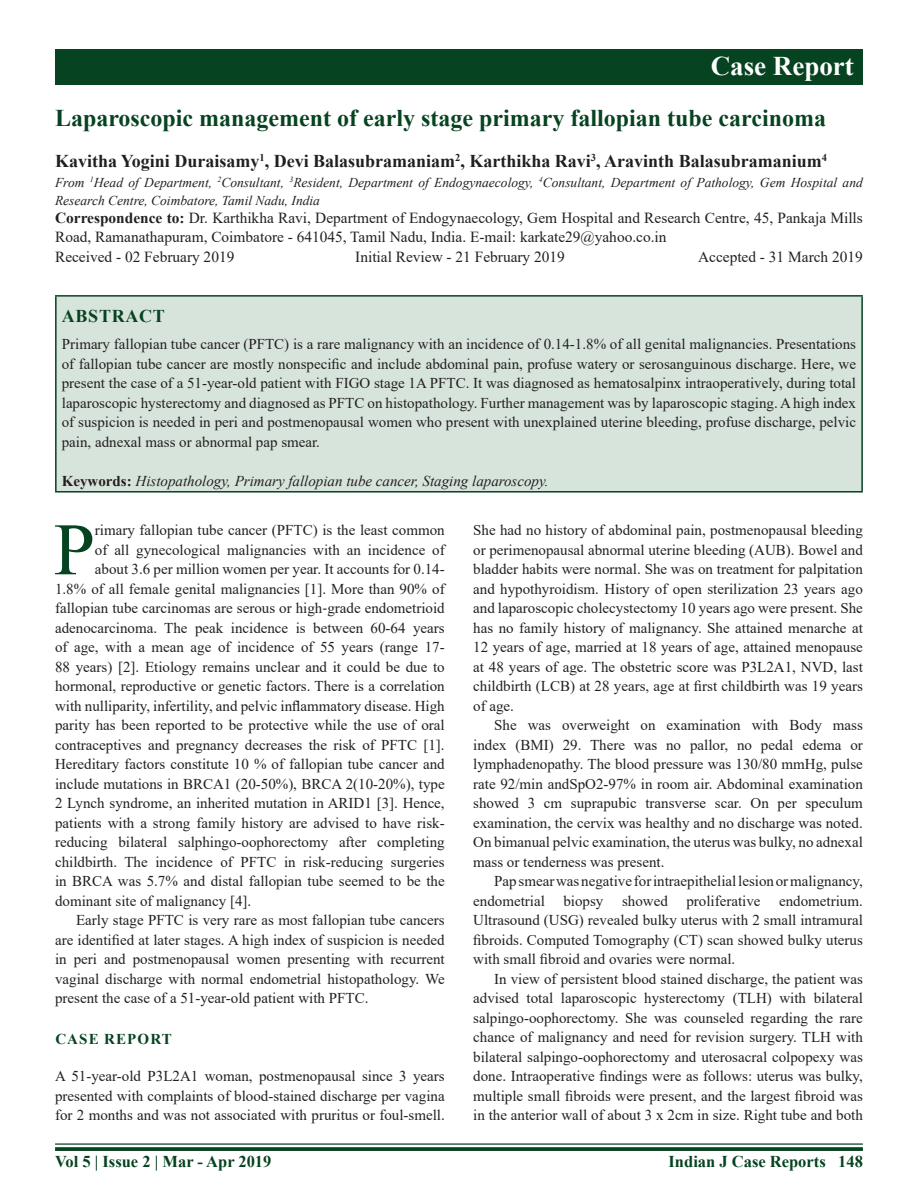
<style>
.page{position:relative;width:918px;height:1188px;background:#fff}
.page>*{position:absolute;margin:0;border:0;box-sizing:border-box;transform-origin:0 0}
.text-drop{font:73.95px "Times New Roman";color:#064320}
.t1{font:700 27px "Times New Roman";color:#fff}
.Article-title{font:700 24px "Times New Roman";color:#064320}
.Authors{font:700 18px "Times New Roman";color:#231f20}
.Abstract-Head{font:700 18px "Times New Roman";letter-spacing:.04em;color:#064320}
.t2{font:700 16.5px "Times New Roman";color:#064320}
.Correspondence{font:15.3px/18.5px "Times New Roman";color:#231f20}
.dates{font:15.3px "Times New Roman";color:#231f20}
.text{font:15px/19.5px "Times New Roman";color:#231f20;text-align:justify}
.text-drop-2{font:15px "Times New Roman";color:#231f20}
.text-first{font:15px/19.5px "Times New Roman";color:#231f20;text-align:justify}
.Abstract-Text{font:15px/19.5px "Times New Roman";color:#231f20;text-align:justify}
.Key_words{font:italic 15px "Times New Roman";color:#231f20}
.Heading1{font:700 15px "Times New Roman";letter-spacing:.075em;color:#064320}
.AuthorAffiliatio{font:italic 13.5px/18px "Times New Roman";color:#231f20}
.s1{font-weight:700}
.s2{font-weight:700;font-style:normal}
.s3{font-family:"Cambria Math"}
</style>
<div class="page">
<svg style="left:55px;top:1147px;width:808px;height:4px;background:#144e2d"></svg>
<hr style="left:55px;top:1143px;width:808px;height:2px;background:#064320">
<div style="left:55px;top:50px;width:808px;height:35px;background:#064320"></div>
<div style="left:56px;top:296px;width:806px;height:196px;background:#d7e4dc"></div>
<hr style="left:55px;top:297px;width:2px;height:194px;background:#064320">
<hr style="left:55px;top:295px;width:808px;height:2px;background:#064320">
<hr style="left:861px;top:297px;width:2px;height:194px;background:#064320">
<hr style="left:55px;top:491px;width:808px;height:2px;background:#064320">
<h2 class="t1" style="left:711px;top:46px;width:145px">Case Report</h2>
<p class="Article-title" style="left:55px;top:100px;width:773px">Laparoscopic management of early stage primary fallopian tube carcinoma</p>
<p class="Authors" style="left:55px;top:148px;width:773px">Kavitha Yogini Duraisamy<sup>1</sup>, Devi Balasubramaniam<sup>2</sup>, Karthikha Ravi<sup>3</sup>, Aravinth Balasubramanium<sup>4</sup></p>
<p class="AuthorAffiliatio" style="left:55px;top:173px;width:809px">From <sup>1</sup>Head of Department, <sup>2</sup>Consultant, <sup>3</sup>Resident, Department of Endogynaecology, <sup>4</sup>Consultant, Department of Pathology, Gem Hospital and<br>Research Centre, Coimbatore, Tamil Nadu, India</p>
<p class="Correspondence" style="left:55px;top:209px;width:809px"><span class="s1">Correspondence to:</span> Dr. Karthikha Ravi, Department of Endogynaecology, Gem Hospital and Research Centre, 45, Pankaja Mills<br>Road, Ramanathapuram, Coimbatore - 641045, Tamil Nadu, India. E-mail: karkate29@yahoo.co.in</p>
<p class="dates" style="left:55px;top:246px;width:181px">Received - 02 February 2019</p>
<p class="dates" style="left:355px;top:246px;width:211px">Initial Review - 21 February 2019</p>
<p class="dates" style="left:698px;top:246px;width:166px">Accepted - 31 March 2019</p>
<p class="Abstract-Head" style="left:62px;top:303px;width:105px">ABSTRACT</p>
<p class="Abstract-Text" style="left:62px;top:334px;width:796px">Primary fallopian tube cancer (PFTC) is a rare malignancy with an incidence of 0.14-1.8% of all genital malignancies. Presentations of fallopian tube cancer are mostly nonspecific and include abdominal pain, profuse watery or serosanguinous discharge. Here, we present the case of a 51-year-old patient with FIGO stage 1A PFTC. It was diagnosed as hematosalpinx intraoperatively, during total laparoscopic hysterectomy and diagnosed as PFTC on histopathology. Further management was by laparoscopic staging. A high index of suspicion is needed in peri and postmenopausal women who present with unexplained uterine bleeding, profuse discharge, pelvic pain, adnexal mass or abnormal pap smear.</p>
<p class="Key_words" style="left:62px;top:470px;width:488px"><span class="s2">Keywords:</span> Histopathology, Primary fallopian tube cancer, Staging laparoscopy.</p>
<p class="text-drop" style="left:54px;top:497px;width:43px">P</p>
<p class="text-drop-2" style="left:95px;top:520px;width:351px">rimary fallopian tube cancer (PFTC) is the least common</p>
<p class="text-first" style="left:473px;top:520px;width:391px">She had no history of abdominal pain, postmenopausal bleeding or perimenopausal abnormal uterine bleeding (AUB). Bowel and bladder habits were normal. She was on treatment for palpitation and hypothyroidism. History of open sterilization 23 years ago and laparoscopic cholecystectomy 10 years ago were present. She has no family history of malignancy. She attained menarche at 12 years of age, married at 18 years of age, attained menopause at 48 years of age. The obstetric score was P3L2A1, NVD, last childbirth (LCB) at 28 years, age at first childbirth was 19 years of age.</p>
<p class="text" style="left:473px;top:715px;width:391px;text-indent:21px">She was overweight on examination with Body mass index (BMI) 29. There was no pallor, no pedal edema or lymphadenopathy. The blood pressure was 130/80 mmHg, pulse rate 92/min andSpO2-97% in room air. Abdominal examination showed 3 cm suprapubic transverse scar. On per speculum examination, the cervix was healthy and no discharge was noted.<br>On bimanual pelvic examination, the uterus was bulky, no adnexal mass or tenderness was present.</p>
<p class="text" style="left:473px;top:871px;width:391px;text-indent:21px">Pap smear was negative for intraepithelial lesion or malignancy, endometrial biopsy showed proliferative endometrium.<br>Ultrasound (USG) revealed bulky uterus with 2 small intramural fibroids. Computed Tomography (CT) scan showed bulky uterus with small fibroid and ovaries were normal.</p>
<p class="text" style="left:473px;top:969px;width:391px;text-indent:21px">In view of persistent blood stained discharge, the patient was advised total laparoscopic hysterectomy (TLH) with bilateral salpingo-oophorectomy. She was counseled regarding the rare chance of malignancy and need for revision surgery. TLH with bilateral salpingo-oophorectomy and uterosacral colpopexy was done. Intraoperative findings were as follows: uterus was bulky, multiple small fibroids were present, and the largest fibroid was in the anterior wall of about 3 x 2cm in size. Right tube and both</p>
<p class="text-drop-2" style="left:95px;top:539px;width:351px">of all gynecological malignancies with an incidence of</p>
<p class="text-drop-2" style="left:95px;top:559px;width:351px">about 3.6 per million women per year. It accounts for 0.14-</p>
<p class="text-drop-2" style="left:55px;top:578px;width:391px">1.8% of all female genital malignancies [1]. More than 90% of</p>
<p class="text-drop-2" style="left:55px;top:598px;width:391px">fallopian tube carcinomas are serous or high<span class="s3">‐</span>grade endometrioid</p>
<p class="text-drop-2" style="left:55px;top:617px;width:391px">adenocarcinoma. The peak incidence is between 60-64 years</p>
<p class="text-drop-2" style="left:55px;top:637px;width:391px">of age, with a mean age of incidence of 55 years (range 17-</p>
<p class="text-drop-2" style="left:55px;top:656px;width:391px">88 years) [2]. Etiology remains unclear and it could be due to</p>
<p class="text-drop-2" style="left:55px;top:676px;width:391px">hormonal, reproductive or genetic factors. There is a correlation</p>
<p class="text-drop-2" style="left:55px;top:695px;width:391px">with nulliparity, infertility, and pelvic inflammatory disease. High</p>
<p class="text-drop-2" style="left:55px;top:715px;width:391px">parity has been reported to be protective while the use of oral</p>
<p class="text-drop-2" style="left:55px;top:734px;width:391px">contraceptives and pregnancy decreases the risk of PFTC [1].</p>
<p class="text-drop-2" style="left:55px;top:754px;width:391px">Hereditary factors constitute 10 % of fallopian tube cancer and</p>
<p class="text-drop-2" style="left:55px;top:773px;width:391px">include mutations in BRCA1 (20-50%), BRCA 2(10-20%), type</p>
<p class="text-drop-2" style="left:55px;top:793px;width:391px">2 Lynch syndrome, an inherited mutation in ARID1 [3]. Hence,</p>
<p class="text-drop-2" style="left:55px;top:812px;width:391px">patients with a strong family history are advised to have risk-</p>
<p class="text-drop-2" style="left:55px;top:832px;width:391px">reducing bilateral salphingo-oophorectomy after completing</p>
<p class="text-drop-2" style="left:55px;top:851px;width:391px">childbirth. The incidence of PFTC in risk-reducing surgeries</p>
<p class="text-drop-2" style="left:55px;top:871px;width:391px">in BRCA was 5.7% and distal fallopian tube seemed to be the</p>
<p class="text-drop-2" style="left:55px;top:890px;width:198px">dominant site of malignancy [4].</p>
<p class="text" style="left:55px;top:910px;width:391px;text-indent:21px">Early stage PFTC is very rare as most fallopian tube cancers are identified at later stages. A high index of suspicion is needed in peri and postmenopausal women presenting with recurrent vaginal discharge with normal endometrial histopathology. We present the case of a 51-year-old patient with PFTC.</p>
<p class="Heading1" style="left:55px;top:1028px;width:118px">CASE REPORT</p>
<p class="text-first" style="left:55px;top:1066px;width:391px">A 51-year-old P3L2A1 woman, postmenopausal since 3 years presented with complaints of blood-stained discharge per vagina for 2 months and was not associated with pruritus or foul-smell.</p>
<p class="t2" style="left:55px;top:1150px;width:218px">Vol 5 | Issue 2 | Mar - Apr 2019</p>
<p class="t2" style="left:669px;top:1150px;width:196px">Indian J Case Reports 148</p>
</div>
